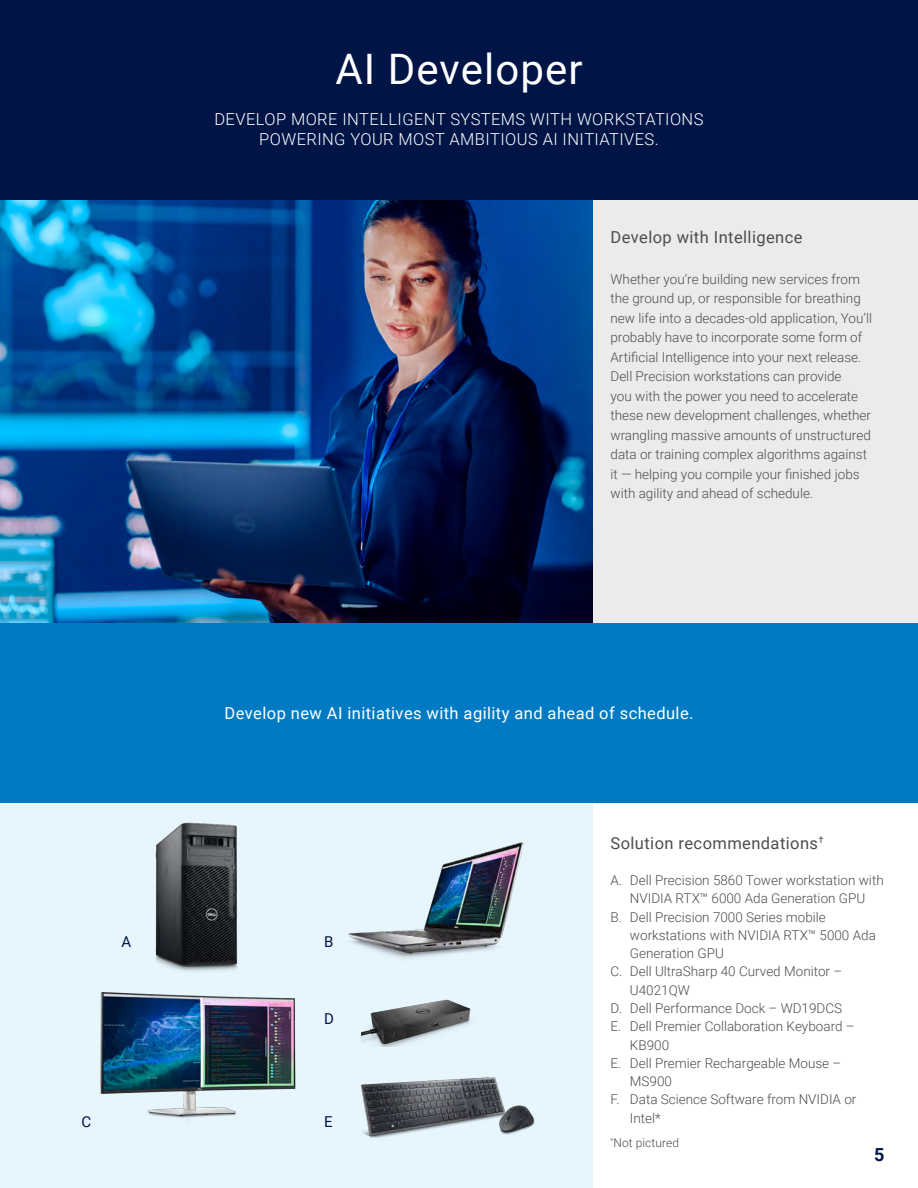
<style>
.page{position:relative;width:918px;height:1188px;background:#fff}
.page>*{position:absolute;margin:0;border:0;box-sizing:border-box;transform-origin:0 0}
.t1{font:42px "Roboto";letter-spacing:.025em;color:#fff}
.t2{font:700 18px "Roboto";color:#001446}
.t3{font:300 16.5px/19.5px "Roboto";letter-spacing:.025em;color:#fff;text-align:center}
.t4{font:16.5px "Roboto";letter-spacing:.025em;color:#fff}
.t5{font:16.5px "Roboto";letter-spacing:.025em;color:#4d4d4f}
.t6{font:15px "Roboto";color:#001446}
.t7{font:300 13.5px/19.5px "Roboto";color:#4d4d4f}
.t8{font:300 12px "Roboto";letter-spacing:.005em;color:#4d4d4f}
</style>
<div class="page">
<div style="left:0;top:792px;width:592px;height:396px;background:#e7f6fd"></div>
<div style="left:586px;top:191px;width:332px;height:433px;background:#ebebec"></div>
<img style="left:0;top:199px;width:592px;height:424px">
<div style="left:0;top:623px;width:918px;height:180px;background:#007bc3"></div>
<div style="left:0;top:0;width:918px;height:199px;background:#001446"></div>
<img style="left:348px;top:842px;width:176px;height:117px">
<img style="left:361px;top:999px;width:110px;height:47px">
<img style="left:155px;top:822px;width:82px;height:99px">
<img style="left:100px;top:921px;width:196px;height:198px">
<img style="left:361px;top:1077px;width:142px;height:61px">
<img style="left:497px;top:1104px;width:38px;height:34px">
<p class="t6" style="left:122px;top:931px;width:11px">A</p>
<p class="t6" style="left:81px;top:1111px;width:11px">C</p>
<h1 class="t1" style="left:335px;top:40px;width:249px">AI Developer</h1>
<p class="t3" style="left:214px;top:109px;width:491px">DEVELOP MORE INTELLIGENT SYSTEMS WITH WORKSTATIONS<br>POWERING YOUR MOST AMBITIOUS AI INITIATIVES.</p>
<p class="t5" style="left:610px;top:226px;width:194px">Develop with Intelligence</p>
<p class="t7" style="left:610px;top:269px;width:263px">Whether you’re building new services from the ground up, or responsible for breathing new life into a decades-old application, You’ll probably have to incorporate some form of Artificial Intelligence into your next release.<br>Dell Precision workstations can provide<br>you with the power you need to accelerate these new development challenges, whether wrangling massive amounts of unstructured data or training complex algorithms against it — helping you compile your finished jobs with agility and ahead of schedule.</p>
<p class="t4" style="left:225px;top:702px;width:470px">Develop new AI initiatives with agility and ahead of schedule.</p>
<p class="t6" style="left:324px;top:931px;width:11px">B</p>
<p class="t6" style="left:324px;top:1008px;width:11px">D</p>
<p class="t6" style="left:324px;top:1111px;width:10px">E</p>
<p class="t5" style="left:611px;top:831px;width:215px">Solution recommendations<sup>†</sup></p>
<p class="t7" style="left:610px;top:870px;width:275px">A. Dell Precision 5860 Tower workstation with</p>
<p class="t7" style="left:630px;top:888px;width:237px">NVIDIA RTX™ 6000 Ada Generation GPU</p>
<p class="t7" style="left:610px;top:907px;width:217px">B. Dell Precision 7000 Series mobile</p>
<p class="t7" style="left:630px;top:925px;width:247px">workstations with NVIDIA RTX™ 5000 Ada</p>
<p class="t7" style="left:630px;top:943px;width:96px">Generation GPU</p>
<p class="t7" style="left:610px;top:961px;width:233px">C. Dell UltraSharp 40 Curved Monitor –</p>
<p class="t7" style="left:630px;top:980px;width:61px">U4021QW</p>
<p class="t7" style="left:610px;top:998px;width:233px">D. Dell Performance Dock – WD19DCS</p>
<p class="t7" style="left:610px;top:1016px;width:246px">E. Dell Premier Collaboration Keyboard –</p>
<p class="t7" style="left:630px;top:1034px;width:41px">KB900</p>
<p class="t7" style="left:610px;top:1053px;width:232px">E. Dell Premier Rechargeable Mouse –</p>
<p class="t7" style="left:630px;top:1071px;width:44px">MS900</p>
<p class="t7" style="left:610px;top:1089px;width:247px">F. Data Science Software from NVIDIA or</p>
<p class="t7" style="left:630px;top:1107px;width:33px">Intel*</p>
<p class="t8" style="left:610px;top:1134px;width:70px"><sup>*</sup>Not pictured</p>
<h2 class="t2" style="left:874px;top:1142px;width:12px">5</h2>
</div>
